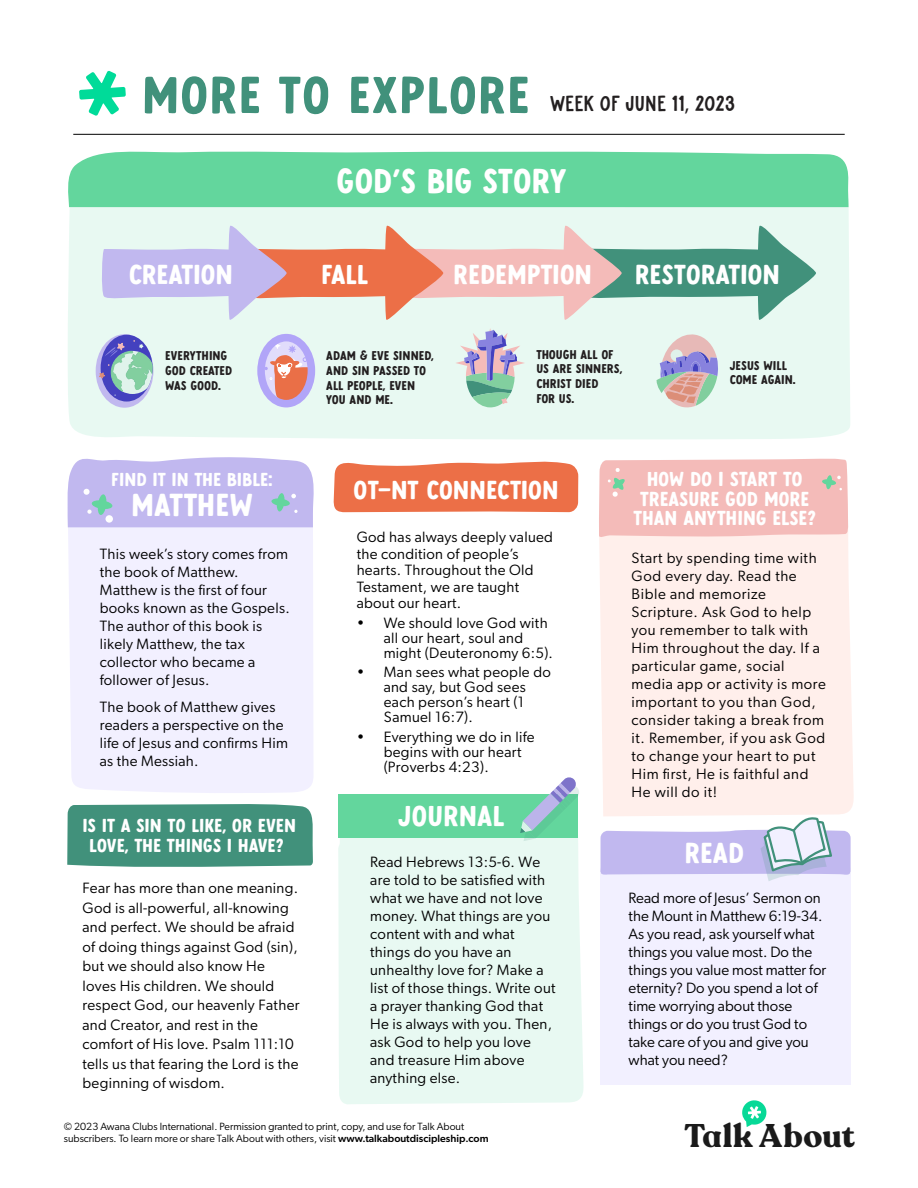
<style>
.page{position:relative;width:918px;height:1188px;background:#fff}
.page>*{position:absolute;margin:0;border:0;box-sizing:border-box;transform-origin:0 0}
.t1{font:54px "Motel California";letter-spacing:.02em;color:#41917b}
.t2{font:35.85px "Motel California";letter-spacing:-.01em;color:#fff}
.t3{font:33px "Motel California";color:#fff}
.t4{font:700 32.4px "Recoleta Alt";letter-spacing:.02em;color:#1a1a1a}
.t5{font:30px "Motel California";color:#fff}
.t6{font:28.5px "Motel California";letter-spacing:-.01em;color:#fff}
.t7{font:27px "Motel California";letter-spacing:-.01em;color:#fff}
.t8{font:21px/19.5px "Motel California";color:#fff;text-align:center}
.t9{font:21px "Jungle Giant Print";letter-spacing:-.02em;color:#231f20}
.t10{font:19.5px/19.5px "Motel California";color:#fff;text-align:center}
.t11{font:15px/18px "Gibson";letter-spacing:.02em;color:#000}
.t12{font:15px/18px "Gibson";letter-spacing:.04em;color:#000}
.t13{font:15px/18px "Gibson";color:#000}
.t14{font:13.2px/14.7px "Motel California";color:#231f20}
.t15{font:10.5px/12.6px "Gibson";color:#000}
.s1{font-family:"Myriad Pro"}
.s2{font-weight:500}
</style>
<div class="page">
<div style="left:599px;top:526px;width:255px;height:290px;background:#ffefeb"></div>
<hr style="left:73px;top:134px;width:772px;height:1px;background:#000">
<svg style="left:742px;top:1100px;width:25px;height:27px"></svg>
<div style="left:68px;top:207px;width:782px;height:233px;background:#e8f9f2"></div>
<div style="left:68px;top:151px;width:781px;height:56px;background:#63d69d"></div>
<svg style="left:79px;top:71px;width:47px;height:45px"></svg>
<svg style="left:334px;top:461px;width:244px;height:51px;background:#ed7852"></svg>
<div style="left:601px;top:873px;width:250px;height:212px;background:#f2f0ff"></div>
<svg style="left:600px;top:817px;width:251px;height:64px"></svg>
<div style="left:338px;top:837px;width:246px;height:267px;background:#e8f9f2"></div>
<div style="left:338px;top:794px;width:240px;height:43px;background:#63d69d"></div>
<div style="left:68px;top:527px;width:245px;height:266px;background:#f2f0ff"></div>
<div style="left:67px;top:804px;width:246px;height:63px;background:#41917b"></div>
<svg style="left:67px;top:457px;width:247px;height:70px;background:#c2bcee"></svg>
<svg style="left:599px;top:458px;width:249px;height:81px;background:#f3bfbc"></svg>
<svg style="left:101px;top:224px;width:715px;height:98px;background:#cdc9c5"></svg>
<svg style="left:455px;top:328px;width:70px;height:79px;background:#bacacf"></svg>
<svg style="left:657px;top:332px;width:61px;height:76px;background:#c6bdc6"></svg>
<svg style="left:257px;top:334px;width:58px;height:73px;background:#d5b6cc"></svg>
<div style="left:96px;top:334px;width:57px;height:74px;background:#c1b8ef;border-radius:50%"></div>
<div style="left:101px;top:335px;width:52px;height:67px;background:#4441bf;border-radius:50%"></div>
<svg style="left:98px;top:340px;width:55px;height:56px"></svg>
<svg style="left:520px;top:777px;width:59px;height:64px"></svg>
<h1 class="t1" style="left:142px;top:63px;width:389px">MORE TO EXPLORE</h1>
<h3 class="t9" style="left:550px;top:91px;width:187px">WEEK OF JUNE 11<span class="s1">,</span> 2023</h3>
<h2 class="t2" style="left:336px;top:159px;width:232px">GOD’S BIG STORY</h2>
<h3 class="t6" style="left:129px;top:258px;width:106px">CREATION</h3>
<h3 class="t6" style="left:321px;top:258px;width:48px">FALL</h3>
<h3 class="t6" style="left:453px;top:258px;width:141px">REDEMPTION</h3>
<h3 class="t6" style="left:635px;top:258px;width:147px">RESTORATION</h3>
<p class="t14" style="left:165px;top:348px;width:69px">EVERYTHING<br>GOD CREATED<br>WAS GOOD.</p>
<h3 class="t10" style="left:111px;top:469px;width:163px">FIND IT IN THE BIBLE:</h3>
<h3 class="t3" style="left:131px;top:485px;width:123px">MATTHEW</h3>
<p class="t11" style="left:100px;top:544px;width:191px">This week’s story comes from the book of Matthew.<br>Matthew is the first of four books known as the Gospels.<br>The author of this book is likely Matthew, the tax collector who became a follower of Jesus.</p>
<p class="t11" style="left:100px;top:697px;width:190px">The book of Matthew gives readers a perspective on the life of Jesus and confirms Him as the Messiah.</p>
<h3 class="t10" style="left:82px;top:815px;width:215px">IS IT A SIN TO LIKE, OR EVEN<br>LOVE, THE THINGS I HAVE?</h3>
<p class="t11" style="left:83px;top:878px;width:219px;line-height:19.5px">Fear has more than one meaning.<br>God is all-powerful, all-knowing and perfect. We should be afraid of doing things against God (sin), but we should also know He loves His children. We should respect God, our heavenly Father and Creator, and rest in the comfort of His love. Psalm 111:10 tells us that fearing the Lord is the beginning of wisdom.</p>
<p class="t14" style="left:326px;top:348px;width:109px">ADAM &amp; EVE SINNED,<br>AND SIN PASSED TO<br>ALL PEOPLE, EVEN<br>YOU AND ME.</p>
<p class="t14" style="left:536px;top:346px;width:87px">THOUGH ALL OF<br>US ARE SINNERS,<br>CHRIST DIED<br>FOR US.</p>
<p class="t14" style="left:730px;top:359px;width:68px;line-height:13.5px">JESUS WILL<br>COME AGAIN.</p>
<h3 class="t7" style="left:353px;top:474px;width:207px">OT–NT CONNECTION</h3>
<p class="t11" style="left:357px;top:529px;width:198px;line-height:16.5px">God has always deeply valued the condition of people’s hearts. Throughout the Old<br>Testament, we are taught about our heart.</p>
<p class="t11" style="left:384px;top:615px;width:171px;line-height:15px;text-indent:-27px">• We should love God with all our heart, soul and might (Deuteronomy 6:5).</p>
<p class="t11" style="left:384px;top:665px;width:169px;line-height:15px;text-indent:-27px">• Man sees what people do and say, but God sees each person’s heart (1<br>Samuel 16:7).</p>
<p class="t11" style="left:384px;top:729px;width:152px;line-height:15px;text-indent:-27px">• Everything we do in life begins with our heart (Proverbs 4:23).</p>
<h3 class="t5" style="left:398px;top:798px;width:108px">JOURNAL</h3>
<h3 class="t8" style="left:634px;top:469px;width:184px">HOW DO I START TO<br>TREASURE GOD MORE<br>THAN ANYTHING ELSE?</h3>
<p class="t12" style="left:632px;top:548px;width:196px">Start by spending time with<br>God every day. Read the<br>Bible and memorize<br>Scripture. Ask God to help you remember to talk with<br>Him throughout the day. If a particular game, social media app or activity is more important to you than God, consider taking a break from it. Remember, if you ask God to change your heart to put<br>Him first, He is faithful and<br>He will do it!</p>
<p class="t11" style="left:370px;top:852px;width:187px">Read Hebrews 13:5-6. We are told to be satisfied with what we have and not love money. What things are you content with and what things do you have an unhealthy love for? Make a list of those things. Write out a prayer thanking God that<br>He is always with you. Then, ask God to help you love and treasure Him above anything else.</p>
<h3 class="t5" style="left:685px;top:835px;width:61px">READ</h3>
<p class="t13" style="left:629px;top:889px;width:199px">Read more of Jesus’ Sermon on the Mount in Matthew 6:19-34.<br>As you read, ask yourself what things you value most. Do the things you value most matter for eternity? Do you spend a lot of time worrying about those things or do you trust God to take care of you and give you what you need?</p>
<p class="t15" style="left:64px;top:1120px;width:426px">© 2023 Awana Clubs International. Permission granted to print, copy, and use for Talk About subscribers. To learn more or share Talk About with others, visit <span class="s2">www.talkaboutdiscipleship.com</span></p>
<h3 class="t4" style="left:685px;top:1116px;width:172px">Talk About</h3>
</div>
